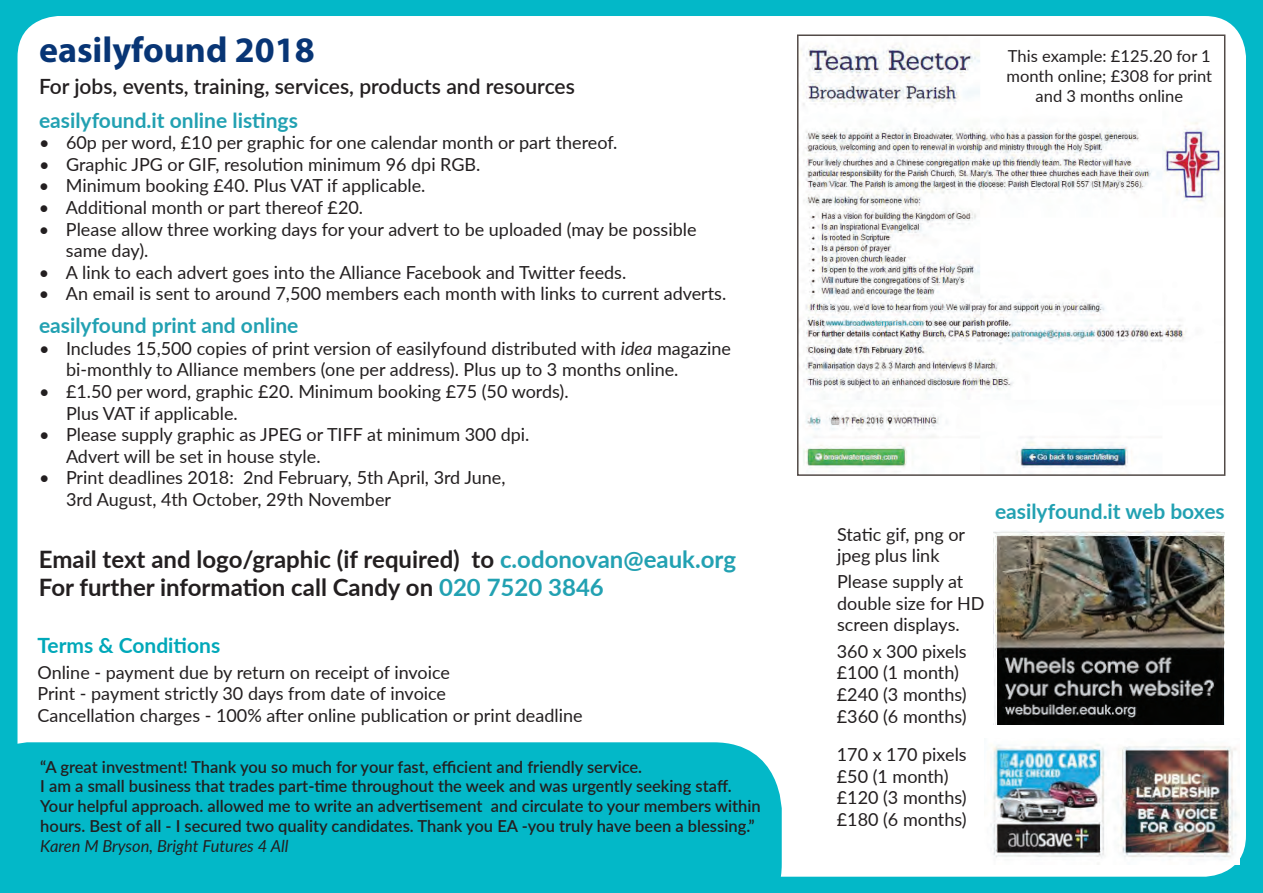
<style>
.page{position:relative;width:1263px;height:893px;background:#03b8c8}
.page>*{position:absolute;margin:0;border:0;box-sizing:border-box;transform-origin:0 0}
.t1{font:700 36px "Myriad Pro";color:#083575}
.t2{font:700 24px/28.8px "Lato";color:#231f20}
.t3{font:700 21px "Lato";color:#22a1b2}
.t4{font:600 21px "Lato";color:#231f20}
.t5{font:700 21px "Lato";color:#00a8b9}
.t6{font:18px/21.6px "Lato";color:#231f20}
.t7{font:600 16.5px/19.8px "Lato";color:#231f20}
.t8{font:16.5px/19.8px "Lato";color:#231f20;text-align:center}
.t9{font:italic 16.5px "Lato";color:#231f20}
.s1{font-style:italic}
.s2{color:#22a1b2}
</style>
<div class="page">
<div style="left:18px;top:16px;width:1228px;height:861px;background:#fff;border-radius:41px"></div>
<div style="left:17px;top:742px;width:765px;height:135px;background:#03b8c8"></div>
<img style="left:993px;top:530px;width:231px;height:195px">
<img style="left:991px;top:744px;width:248px;height:120px">
<img style="left:800px;top:44px;width:422px;height:428px">
<div style="left:797px;top:34px;width:428px;height:442px;border:2px solid #524a47"></div>
<h1 class="t1" style="left:39px;top:26px;width:277px">easilyfound 2018</h1>
<p class="t4" style="left:39px;top:71px;width:537px">For jobs, events, training, services, products and resources</p>
<p class="t3" style="left:39px;top:105px;width:260px">easilyfound.it online listings</p>
<p class="t6" style="left:39px;top:131px;width:580px">• 60p per word, £10 per graphic for one calendar month or part thereof.</p>
<p class="t6" style="left:39px;top:153px;width:443px">• Graphic JPG or GIF, resolution minimum 96 dpi RGB.</p>
<p class="t6" style="left:39px;top:174px;width:388px">• Minimum booking £40. Plus VAT if applicable.</p>
<p class="t6" style="left:39px;top:196px;width:326px">• Additional month or part thereof £20.</p>
<p class="t6" style="left:66px;top:218px;width:632px;text-indent:-27px">• Please allow three working days for your advert to be uploaded (may be possible same day).</p>
<p class="t6" style="left:39px;top:261px;width:589px">• A link to each advert goes into the Alliance Facebook and Twitter feeds.</p>
<p class="t6" style="left:39px;top:282px;width:689px">• An email is sent to around 7,500 members each month with links to current adverts.</p>
<p class="t3" style="left:39px;top:310px;width:261px">easilyfound print and online</p>
<p class="t6" style="left:66px;top:337px;width:666px;text-indent:-27px">• Includes 15,500 copies of print version of easilyfound distributed with <span class="s1">idea</span> magazine bi-monthly to Alliance members (one per address). Plus up to 3 months online.</p>
<p class="t6" style="left:66px;top:380px;width:504px;text-indent:-27px">• £1.50 per word, graphic £20. Minimum booking £75 (50 words).<br>Plus VAT if applicable.</p>
<p class="t6" style="left:66px;top:423px;width:465px;text-indent:-27px">• Please supply graphic as JPEG or TIFF at minimum 300 dpi.<br>Advert will be set in house style.</p>
<p class="t6" style="left:66px;top:466px;width:441px;text-indent:-27px">• Print deadlines 2018: 2nd February, 5th April, 3rd June,<br>3rd August, 4th October, 29th November</p>
<h2 class="t2" style="left:39px;top:543px;width:699px">Email text and logo/graphic (if required) to <span class="s2">c.odonovan@eauk.org<br></span>For further information call Candy on <span class="s2">020 7520 3846</span></h2>
<p class="t5" style="left:37px;top:630px;width:184px">Terms &amp; Conditions</p>
<p class="t6" style="left:37px;top:660px;width:547px">Online - payment due by return on receipt of invoice<br>Print - payment strictly 30 days from date of invoice<br>Cancellation charges - 100% after online publication or print deadline</p>
<p class="t7" style="left:40px;top:756px;width:722px">“A great investment! Thank you so much for your fast, efficient and friendly service.<br>I am a small business that trades part-time throughout the week and was urgently seeking staff.<br>Your helpful approach. allowed me to write an advertisement and circulate to your members within hours. Best of all - I secured two quality candidates. Thank you EA -you truly have been a blessing.”</p>
<p class="t9" style="left:40px;top:834px;width:250px">Karen M Bryson, Bright Futures 4 All</p>
<p class="t8" style="left:1006px;top:45px;width:207px">This example: £125.20 for 1 month online; £308 for print and 3 months online</p>
<p class="t6" style="left:837px;top:522px;width:130px">Static gif, png or jpeg plus link</p>
<p class="t6" style="left:837px;top:570px;width:149px">Please supply at double size for HD screen displays.</p>
<p class="t6" style="left:837px;top:640px;width:131px">360 x 300 pixels £100 (1 month) £240 (3 months) £360 (6 months)</p>
<p class="t6" style="left:837px;top:743px;width:131px">170 x 170 pixels £50 (1 month) £120 (3 months) £180 (6 months)</p>
<p class="t3" style="left:995px;top:496px;width:231px">easilyfound.it web boxes</p>
</div>
